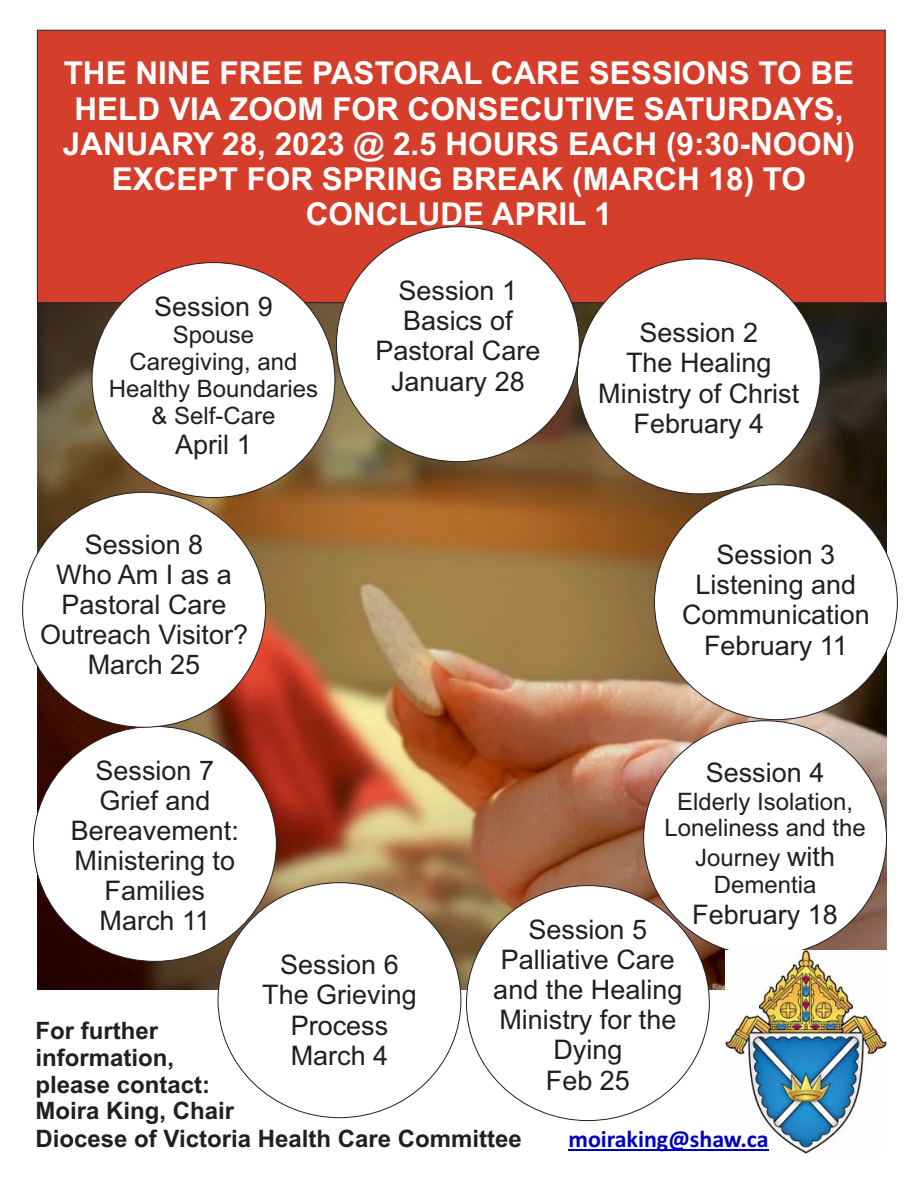
<style>
.page{position:relative;width:918px;height:1188px;background:#fff}
.page>*{position:absolute;margin:0;border:0;box-sizing:border-box;transform-origin:0 0}
.t1{font:700 31.5px/35.2px "Arial";color:#fff;text-align:center}
.t2{font:27px/30.2px "Arial";color:#231f20;text-align:center}
.t3{font:24px/26.8px "Arial";color:#231f20;text-align:center}
.t4{font:700 24px/27.2px "Arial";color:#231f20}
.t5{font:700 24px "Calibri";color:#0000c4}
.s1{font-size:27px}
</style>
<div class="page">
<img style="left:37px;top:303px;width:850px;height:687px">
<div style="left:37px;top:29px;width:849px;height:275px;background:#d63e2c"></div>
<div style="left:643px;top:720px;width:244px;height:236px;background:#fff;border:1px solid #231f20;border-radius:50%"></div>
<div style="left:92px;top:262px;width:243px;height:236px;background:#fff;border:1px solid #231f20;border-radius:50%"></div>
<div style="left:577px;top:258px;width:244px;height:236px;background:#fff;border:1px solid #231f20;border-radius:50%"></div>
<div style="left:336px;top:226px;width:244px;height:236px;background:#fff;border:1px solid #231f20;border-radius:50%"></div>
<div style="left:466px;top:885px;width:244px;height:236px;background:#fff;border:1px solid #231f20;border-radius:50%"></div>
<div style="left:218px;top:882px;width:243px;height:236px;background:#fff;border:1px solid #231f20;border-radius:50%"></div>
<div style="left:33px;top:726px;width:244px;height:236px;background:#fff;border:1px solid #231f20;border-radius:50%"></div>
<div style="left:22px;top:492px;width:244px;height:236px;background:#fff;border:1px solid #231f20;border-radius:50%"></div>
<div style="left:654px;top:484px;width:244px;height:236px;background:#fff;border:1px solid #231f20;border-radius:50%"></div>
<img style="left:725px;top:951px;width:161px;height:203px">
<hr style="left:568px;top:1149px;width:201px;height:2px;background:#0000c4">
<p class="t1" style="left:63px;top:59px;width:794px">THE NINE FREE PASTORAL CARE SESSIONS TO BE HELD VIA ZOOM FOR CONSECUTIVE SATURDAYS, JANUARY 28, 2023 @ 2.5 HOURS EACH (9:30-NOON)<br>EXCEPT FOR SPRING BREAK (MARCH 18) TO CONCLUDE APRIL 1</p>
<p class="t2" style="left:154px;top:294px;width:120px">Session 9</p>
<p class="t3" style="left:109px;top:324px;width:211px">Spouse<br>Caregiving, and<br>Healthy Boundaries &amp; Self-Care</p>
<p class="t2" style="left:175px;top:432px;width:78px">April 1</p>
<p class="t2" style="left:40px;top:532px;width:210px">Session 8<br>Who Am I as a<br>Pastoral Care<br>Outreach Visitor?<br>March 25</p>
<p class="t2" style="left:375px;top:278px;width:167px">Session 1<br>Basics of<br>Pastoral Care<br>January 28</p>
<p class="t2" style="left:598px;top:320px;width:203px">Session 2<br>The Healing<br>Ministry of Christ<br>February 4</p>
<p class="t2" style="left:682px;top:542px;width:189px">Session 3<br>Listening and<br>Communication<br>February 11</p>
<p class="t2" style="left:71px;top:758px;width:170px">Session 7<br>Grief and<br>Bereavement:<br>Ministering to<br>Families<br>March 11</p>
<p class="t2" style="left:706px;top:760px;width:120px">Session 4</p>
<p class="t3" style="left:664px;top:790px;width:203px">Elderly Isolation,<br>Loneliness and the</p>
<p class="t3" style="left:695px;top:846px;width:142px;line-height:27.5px">Journey <span class="s1">with<br></span>Dementia</p>
<p class="t2" style="left:692px;top:901px;width:147px">February 18</p>
<p class="t2" style="left:493px;top:917px;width:191px">Session 5<br>Palliative Care and the Healing<br>Ministry for the<br>Dying<br>Feb 25</p>
<p class="t2" style="left:262px;top:952px;width:156px">Session 6<br>The Grieving<br>Process<br>March 4</p>
<p class="t4" style="left:35px;top:1019px;width:488px">For further<br>information,<br>please contact:<br>Moira King, Chair<br>Diocese of Victoria Health Care Committee</p>
<p class="t5" style="left:568px;top:1129px;width:202px">moiraking@shaw.ca</p>
</div>
